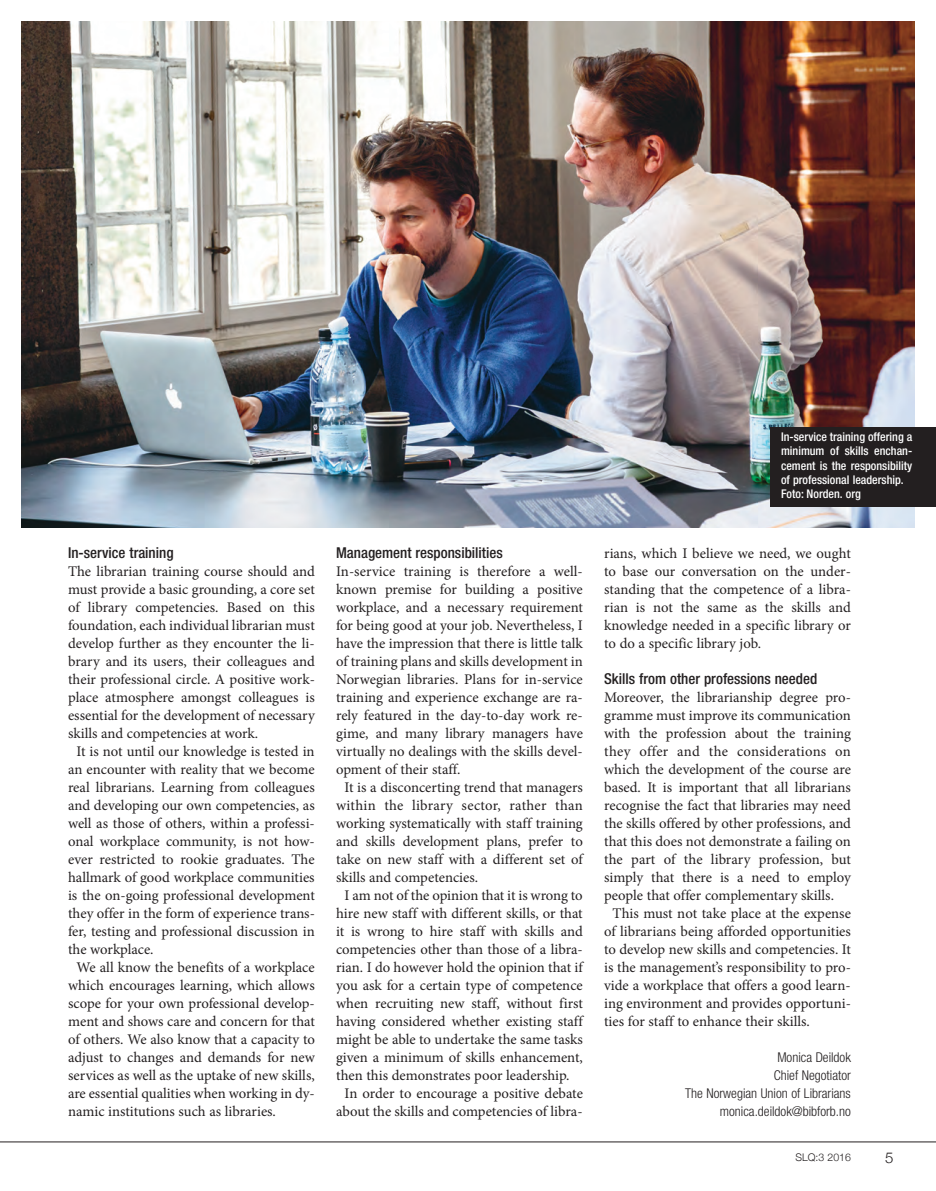
<style>
.page{position:relative;width:936px;height:1191px;background:#fff}
.page>*{position:absolute;margin:0;border:0;box-sizing:border-box;transform-origin:0 0}
.t1{font:500 condensed 15px "Helvetica Neue LT Std";color:#231f20}
.t2{font:300 15px "Helvetica Neue";color:#231f20}
.t3{font:14.7px/18px "Minion Pro";color:#231f20;text-align:justify}
.t4{font:14.7px "Minion Pro";letter-spacing:.02em;color:#231f20}
.t5{font:300 condensed 13.5px/18px "Helvetica Neue LT Std";color:#231f20;text-align:right}
.t6{font:500 condensed 12px/14.4px "Helvetica Neue LT Std";color:#fff}
.t7{font:300 10.5px "Helvetica Neue";color:#231f20}
</style>
<div class="page">
<hr style="left:0;top:1141px;width:935px;height:1px;background:#231f20">
<img style="left:21px;top:21px;width:893px;height:506px">
<div style="left:770px;top:426px;width:165px;height:80px;background:#231f20"></div>
<p class="t1" style="left:68px;top:547px;width:107px">In-service training</p>
<p class="t3" style="left:68px;top:564px;width:248px">The librarian training course should and</p>
<p class="t3" style="left:68px;top:582px;width:248px">must provide a basic grounding, a core set</p>
<p class="t3" style="left:68px;top:600px;width:248px">of library competencies. Based on this</p>
<p class="t3" style="left:68px;top:618px;width:248px">foundation, each individual librarian must</p>
<p class="t3" style="left:68px;top:636px;width:248px">develop further as they encounter the li-</p>
<p class="t3" style="left:68px;top:654px;width:248px">brary and its users, their colleagues and</p>
<p class="t3" style="left:68px;top:672px;width:248px">their professional circle. A positive work-</p>
<p class="t3" style="left:68px;top:690px;width:248px">place atmosphere amongst colleagues is</p>
<p class="t3" style="left:68px;top:708px;width:248px">essential for the development of necessary</p>
<p class="t3" style="left:68px;top:726px;width:191px">skills and competencies at work.</p>
<p class="t3" style="left:77px;top:744px;width:239px">It is not until our knowledge is tested in</p>
<p class="t3" style="left:68px;top:762px;width:248px">an encounter with reality that we become</p>
<p class="t3" style="left:68px;top:780px;width:248px">real librarians. Learning from colleagues</p>
<p class="t3" style="left:68px;top:798px;width:248px">and developing our own competencies, as</p>
<p class="t3" style="left:68px;top:816px;width:248px">well as those of others, within a professi-</p>
<p class="t3" style="left:68px;top:834px;width:248px">onal workplace community, is not how-</p>
<p class="t3" style="left:68px;top:852px;width:248px">ever restricted to rookie graduates. The</p>
<p class="t3" style="left:68px;top:870px;width:248px">hallmark of good workplace communities</p>
<p class="t3" style="left:68px;top:888px;width:248px">is the on-going professional development</p>
<p class="t3" style="left:68px;top:906px;width:248px">they offer in the form of experience trans-</p>
<p class="t3" style="left:68px;top:924px;width:248px">fer, testing and professional discussion in</p>
<p class="t3" style="left:68px;top:942px;width:87px">the workplace.</p>
<p class="t3" style="left:77px;top:959px;width:240px">We all know the benefits of a workplace</p>
<p class="t3" style="left:68px;top:977px;width:248px">which encourages learning, which allows</p>
<p class="t3" style="left:68px;top:995px;width:248px">scope for your own professional develop-</p>
<p class="t3" style="left:68px;top:1013px;width:248px">ment and shows care and concern for that</p>
<p class="t3" style="left:68px;top:1031px;width:248px">of others. We also know that a capacity to</p>
<p class="t3" style="left:68px;top:1049px;width:248px">adjust to changes and demands for new</p>
<p class="t3" style="left:68px;top:1067px;width:248px">services as well as the uptake of new skills,</p>
<p class="t3" style="left:68px;top:1085px;width:248px">are essential qualities when working in dy-</p>
<p class="t3" style="left:68px;top:1103px;width:209px">namic institutions such as libraries.</p>
<p class="t1" style="left:336px;top:547px;width:168px">Management responsibilities</p>
<p class="t3" style="left:336px;top:564px;width:248px">In-service training is therefore a well-</p>
<p class="t3" style="left:336px;top:582px;width:248px">known premise for building a positive</p>
<p class="t3" style="left:336px;top:600px;width:248px">workplace, and a necessary requirement</p>
<p class="t3" style="left:336px;top:618px;width:248px">for being good at your job. Nevertheless, I</p>
<p class="t3" style="left:336px;top:636px;width:248px">have the impression that there is little talk</p>
<p class="t3" style="left:336px;top:654px;width:248px">of training plans and skills development in</p>
<p class="t3" style="left:336px;top:672px;width:248px">Norwegian libraries. Plans for in-service</p>
<p class="t3" style="left:336px;top:690px;width:248px">training and experience exchange are ra-</p>
<p class="t3" style="left:336px;top:708px;width:248px">rely featured in the day-to-day work re-</p>
<p class="t3" style="left:336px;top:726px;width:248px">gime, and many library managers have</p>
<p class="t3" style="left:336px;top:744px;width:248px">virtually no dealings with the skills devel-</p>
<p class="t3" style="left:336px;top:762px;width:126px">opment of their staff.</p>
<p class="t3" style="left:344px;top:780px;width:240px">It is a disconcerting trend that managers</p>
<p class="t4" style="left:336px;top:799px;width:248px">within the library sector, rather than</p>
<p class="t3" style="left:336px;top:816px;width:248px">working systematically with staff training</p>
<p class="t3" style="left:336px;top:834px;width:248px">and skills development plans, prefer to</p>
<p class="t3" style="left:336px;top:852px;width:248px">take on new staff with a different set of</p>
<p class="t3" style="left:336px;top:870px;width:144px">skills and competencies.</p>
<p class="t3" style="left:344px;top:888px;width:240px">I am not of the opinion that it is wrong to</p>
<p class="t3" style="left:336px;top:906px;width:248px">hire new staff with different skills, or that</p>
<p class="t3" style="left:336px;top:924px;width:248px">it is wrong to hire staff with skills and</p>
<p class="t3" style="left:336px;top:942px;width:248px">competencies other than those of a libra-</p>
<p class="t3" style="left:336px;top:959px;width:248px">rian. I do however hold the opinion that if</p>
<p class="t3" style="left:336px;top:977px;width:248px">you ask for a certain type of competence</p>
<p class="t3" style="left:336px;top:995px;width:248px">when recruiting new staff, without first</p>
<p class="t3" style="left:336px;top:1013px;width:248px">having considered whether existing staff</p>
<p class="t3" style="left:336px;top:1031px;width:248px">might be able to undertake the same tasks</p>
<p class="t3" style="left:336px;top:1049px;width:248px">given a minimum of skills enhancement,</p>
<p class="t3" style="left:336px;top:1067px;width:235px">then this demonstrates poor leadership.</p>
<p class="t3" style="left:344px;top:1085px;width:240px">In order to encourage a positive debate</p>
<p class="t3" style="left:336px;top:1103px;width:248px">about the skills and competencies of libra-</p>
<p class="t6" style="left:781px;top:430px;width:133px">In-service training offering a minimum of skills enchan&shy;cement is the responsibility of professional leadership.<br>Foto: Norden. org</p>
<p class="t3" style="left:604px;top:545px;width:248px">rians, which I believe we need, we ought to base our conversation on the under&shy;standing that the competence of a libra&shy;rian is not the same as the skills and knowledge needed in a specific library or to do a specific library job.</p>
<p class="t1" style="left:604px;top:673px;width:214px">Skills from other professions needed</p>
<p class="t3" style="left:604px;top:690px;width:248px">Moreover, the librarianship degree pro-</p>
<p class="t3" style="left:604px;top:708px;width:248px">gramme must improve its communication</p>
<p class="t3" style="left:604px;top:726px;width:248px">with the profession about the training</p>
<p class="t4" style="left:604px;top:746px;width:248px">they offer and the considerations on</p>
<p class="t3" style="left:604px;top:762px;width:248px">which the development of the course are</p>
<p class="t3" style="left:604px;top:780px;width:248px">based. It is important that all librarians</p>
<p class="t3" style="left:604px;top:798px;width:248px">recognise the fact that libraries may need</p>
<p class="t3" style="left:604px;top:816px;width:248px">the skills offered by other professions, and</p>
<p class="t3" style="left:604px;top:834px;width:248px">that this does not demonstrate a failing on</p>
<p class="t3" style="left:604px;top:852px;width:248px">the part of the library profession, but</p>
<p class="t3" style="left:604px;top:870px;width:248px">simply that there is a need to employ</p>
<p class="t3" style="left:604px;top:888px;width:231px">people that offer complementary skills.</p>
<p class="t3" style="left:612px;top:906px;width:240px">This must not take place at the expense</p>
<p class="t3" style="left:604px;top:924px;width:248px">of librarians being afforded opportunities</p>
<p class="t3" style="left:604px;top:942px;width:248px">to develop new skills and competencies. It</p>
<p class="t3" style="left:604px;top:960px;width:248px">is the management’s responsibility to pro-</p>
<p class="t3" style="left:604px;top:978px;width:248px">vide a workplace that offers a good learn-</p>
<p class="t3" style="left:604px;top:996px;width:248px">ing environment and provides opportuni-</p>
<p class="t3" style="left:604px;top:1014px;width:207px">ties for staff to enhance their skills.</p>
<p class="t5" style="left:685px;top:1049px;width:167px">Monica Deildok<br>Chief Negotiator<br>The Norwegian Union of Librarians monica.deildok@bibforb.no</p>
<p class="t7" style="left:795px;top:1151px;width:57px">SLQ:3 2016</p>
<p class="t2" style="left:885px;top:1148px;width:10px">5</p>
</div>
